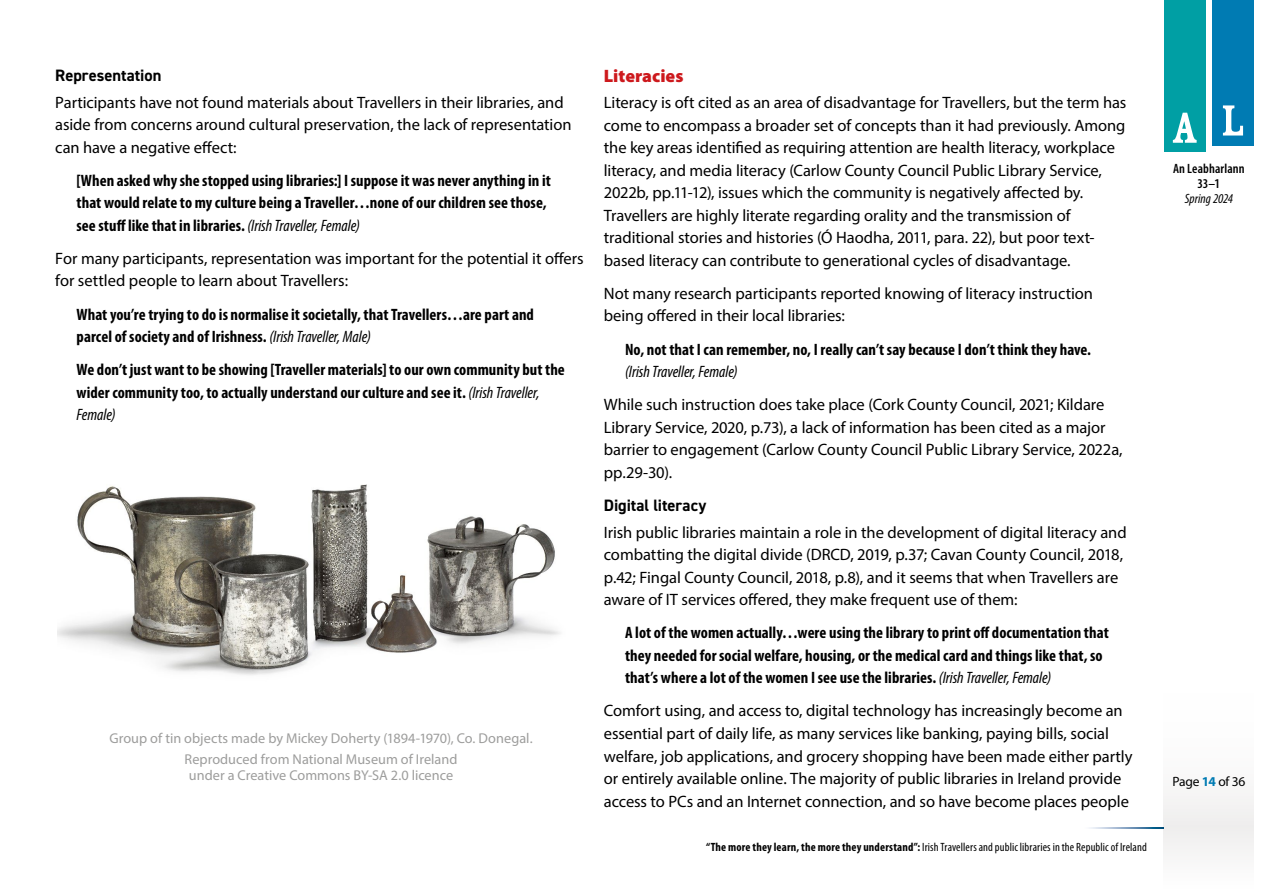
<style>
.page{position:relative;width:1263px;height:893px;background:#fff}
.page>*{position:absolute;margin:0;border:0;box-sizing:border-box;transform-origin:0 0}
.t1{font:900 18px "Myriad Pro";color:#cd191d}
.t2{font:16.5px/22.5px "Myriad Pro";letter-spacing:-.005em;color:#000}
.t3{font:700 condensed 16.5px/22.5px "Myriad Pro";letter-spacing:.005em;color:#000}
.t4{font:700 16.5px "DIN2014";color:#000}
.t5{font:italic condensed 16.5px "Myriad Pro";letter-spacing:-.005em;color:#000}
.t6{font:14.25px/20.7px "Myriad Pro";color:#9d9d9c;text-align:center}
.t7{font:600 condensed 13.5px/15px "Myriad Pro";letter-spacing:.01em;color:#000;text-align:center}
.t8{font:13.5px "Myriad Pro";letter-spacing:-.015em;color:#000}
.t9{font:italic condensed 13.5px "Myriad Pro";color:#000}
.t10{font:condensed 12px "Myriad Pro";letter-spacing:.01em;color:#000}
.s1{font-weight:400;font-style:italic}
.s2{font-weight:700}
.s3{font-weight:700;color:#007bb3}
</style>
<div class="page">
<img style="left:57px;top:484px;width:503px;height:191px">
<div style="left:1164px;top:622px;width:90px;height:271px;background:linear-gradient(to right,#fafafa,#fafafa)"></div>
<div style="left:1164px;top:0;width:41px;height:152px;background:#009fa4"></div>
<svg style="left:1173px;top:113px;width:23px;height:30px"></svg>
<div style="left:1212px;top:0;width:42px;height:145px;background:#007bb3"></div>
<svg style="left:1223px;top:105px;width:20px;height:31px"></svg>
<svg style="left:1090px;top:828px;width:74px;height:1px"></svg>
<p class="t4" style="left:55px;top:64px;width:108px">Representation</p>
<p class="t2" style="left:55px;top:91px;width:518px">Participants have not found materials about Travellers in their libraries, and aside from concerns around cultural preservation, the lack of representation can have a negative effect:</p>
<p class="t3" style="left:77px;top:169px;width:476px">[When asked why she stopped using libraries:] I suppose it was never anything in it that would relate to my culture being a Traveller…none of our children see those, see stuff like that in libraries. <span class="s1">(Irish Traveller, Female)</span></p>
<p class="t2" style="left:55px;top:247px;width:530px">For many participants, representation was important for the potential it offers for settled people to learn about Travellers:</p>
<p class="t3" style="left:77px;top:302px;width:459px">What you’re trying to do is normalise it societally, that Travellers…are part and parcel of society and of Irishness. <span class="s1">(Irish Traveller, Male)</span></p>
<p class="t3" style="left:77px;top:358px;width:490px">We don’t just want to be showing [Traveller materials] to our own community but the wider community too, to actually understand our culture and see it. <span class="s1">(Irish Traveller,<br>Female)</span></p>
<p class="t6" style="left:109px;top:728px;width:425px">Group of tin objects made by Mickey Doherty (1894-1970), Co. Donegal.<br>Reproduced from National Museum of Ireland</p>
<p class="t6" style="left:189px;top:765px;width:266px">under a Creative Commons BY-SA 2.0 licence</p>
<p class="t1" style="left:604px;top:63px;width:81px">Literacies</p>
<p class="t2" style="left:604px;top:91px;width:524px">Literacy is oft cited as an area of disadvantage for Travellers, but the term has come to encompass a broader set of concepts than it had previously. Among the key areas identified as requiring attention are health literacy, workplace literacy, and media literacy (Carlow County Council Public Library Service, 2022b, pp.11-12), issues which the community is negatively affected by.<br>Travellers are highly literate regarding orality and the transmission of traditional stories and histories (Ó Haodha, 2011, para. 22), but poor text&shy;based literacy can contribute to generational cycles of disadvantage.</p>
<p class="t2" style="left:604px;top:282px;width:491px">Not many research participants reported knowing of literacy instruction being offered in their local libraries:</p>
<p class="t3" style="left:625px;top:338px;width:467px">No, not that I can remember, no, I really can’t say because I don’t think they have.</p>
<p class="t5" style="left:625px;top:362px;width:114px">(Irish Traveller, Female)</p>
<p class="t2" style="left:604px;top:393px;width:520px">While such instruction does take place (Cork County Council, 2021; Kildare Library Service, 2020, p.73), a lack of information has been cited as a major barrier to engagement (Carlow County Council Public Library Service, 2022a, pp.29-30).</p>
<p class="t4" style="left:604px;top:494px;width:104px">Digital literacy</p>
<p class="t2" style="left:604px;top:521px;width:524px">Irish public libraries maintain a role in the development of digital literacy and combatting the digital divide (DRCD, 2019, p.37; Cavan County Council, 2018, p.42; Fingal County Council, 2018, p.8), and it seems that when Travellers are aware of IT services offered, they make frequent use of them:</p>
<p class="t3" style="left:625px;top:621px;width:485px">A lot of the women actually…were using the library to print off documentation that they needed for social welfare, housing, or the medical card and things like that, so that’s where a lot of the women I see use the libraries. <span class="s1">(Irish Traveller, Female)</span></p>
<p class="t2" style="left:604px;top:699px;width:530px">Comfort using, and access to, digital technology has increasingly become an essential part of daily life, as many services like banking, paying bills, social welfare, job applications, and grocery shopping have been made either partly or entirely available online. The majority of public libraries in Ireland provide access to PCs and an Internet connection, and so have become places people</p>
<p class="t10" style="left:706px;top:840px;width:442px"><span class="s2">“The more they learn, the more they understand”:</span> Irish Travellers and public libraries in the Republic of Ireland</p>
<p class="t7" style="left:1173px;top:161px;width:73px">An Leabharlann<br>33–1</p>
<p class="t9" style="left:1185px;top:190px;width:50px">Spring 2024</p>
<p class="t8" style="left:1172px;top:773px;width:74px">Page <span class="s3">14</span> of 36</p>
</div>
